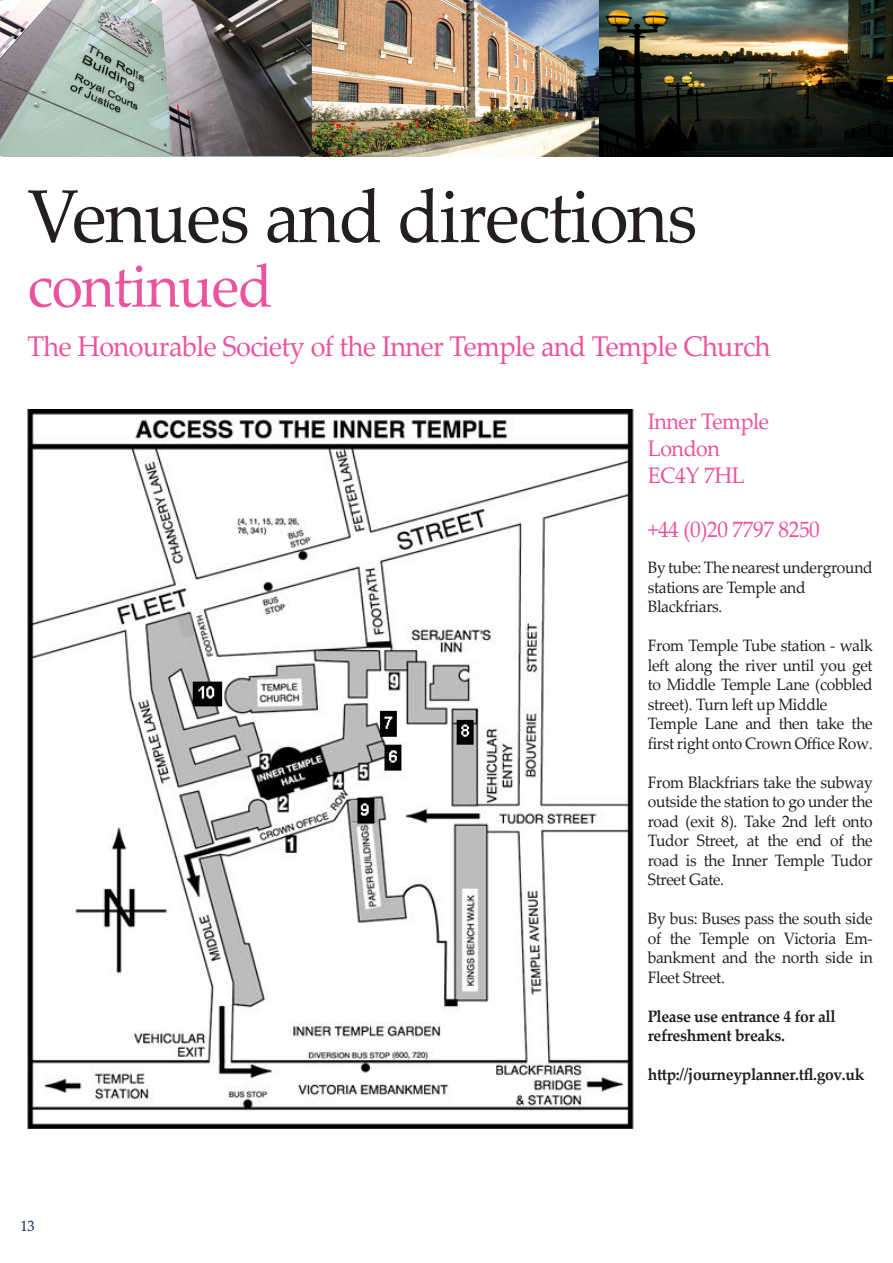
<style>
.page{position:relative;width:893px;height:1263px;background:#fff}
.page>*{position:absolute;margin:0;border:0;box-sizing:border-box;transform-origin:0 0}
.t1{font:75px "Palatino Linotype";letter-spacing:-.02em;color:#231f20;scale:.95 1}
.t2{font:60px "Palatino Linotype";letter-spacing:-.02em;color:#eb539e;scale:.95 1}
.t3{font:28.5px "Palatino Linotype";letter-spacing:-.02em;color:#eb539e;scale:.95 1}
.t4{font:22.5px "Palatino Linotype";letter-spacing:-.02em;color:#eb539e;scale:.95 1}
.t5{font:16.5px/19.5px "Palatino Linotype";letter-spacing:-.02em;color:#231f20;text-align:justify;scale:.95 1}
.t6{font:700 16.5px "Palatino Linotype";letter-spacing:-.02em;color:#231f20;scale:.95 1}
.t7{font:15px "Palatino Linotype";color:#002c55;scale:.95 1}
</style>
<div class="page">
<img style="left:312px;top:0;width:581px;height:156px">
<img style="left:0;top:0;width:312px;height:156px">
<img style="left:28px;top:410px;width:606px;height:720px">
<p class="t1" style="left:28px;top:163px;width:706px">Venues and directions</p>
<p class="t2" style="left:28px;top:243px;width:260px">continued</p>
<p class="t3" style="left:28px;top:326px;width:783px">The Honourable Society of the Inner Temple and Temple Church</p>
<p class="t7" style="left:21px;top:1215px;width:16px">13</p>
<p class="t4" style="left:648px;top:406px;width:129px">Inner Temple</p>
<p class="t4" style="left:648px;top:433px;width:78px">London</p>
<p class="t4" style="left:648px;top:460px;width:104px">EC4Y 7HL</p>
<p class="t4" style="left:648px;top:514px;width:183px">+44 (0)20 7797 8250</p>
<p class="t5" style="left:648px;top:557px;width:238px">By tube: The nearest underground stations are Temple and</p>
<p class="t5" style="left:648px;top:596px;width:80px">Blackfriars.</p>
<p class="t5" style="left:648px;top:635px;width:238px">From Temple Tube station - walk left along the river until you get to Middle Temple Lane (cobbled street). Turn left up Middle</p>
<p class="t5" style="left:648px;top:713px;width:238px">Temple Lane and then take the first right onto Crown Office Row.</p>
<p class="t5" style="left:648px;top:772px;width:238px">From Blackfriars take the subway outside the station to go under the road (exit 8). Take 2nd left onto Tudor Street, at the end of the road is the Inner Temple Tudor Street Gate.</p>
<p class="t5" style="left:648px;top:908px;width:238px">By bus: Buses pass the south side of the Temple on Victoria Em&shy;bankment and the north side in Fleet Street.</p>
<p class="t6" style="left:648px;top:1004px;width:199px">Please use entrance 4 for all</p>
<p class="t6" style="left:648px;top:1024px;width:146px">refreshment breaks.</p>
<p class="t6" style="left:648px;top:1063px;width:229px">http://journeyplanner.tfl.gov.uk</p>
</div>
